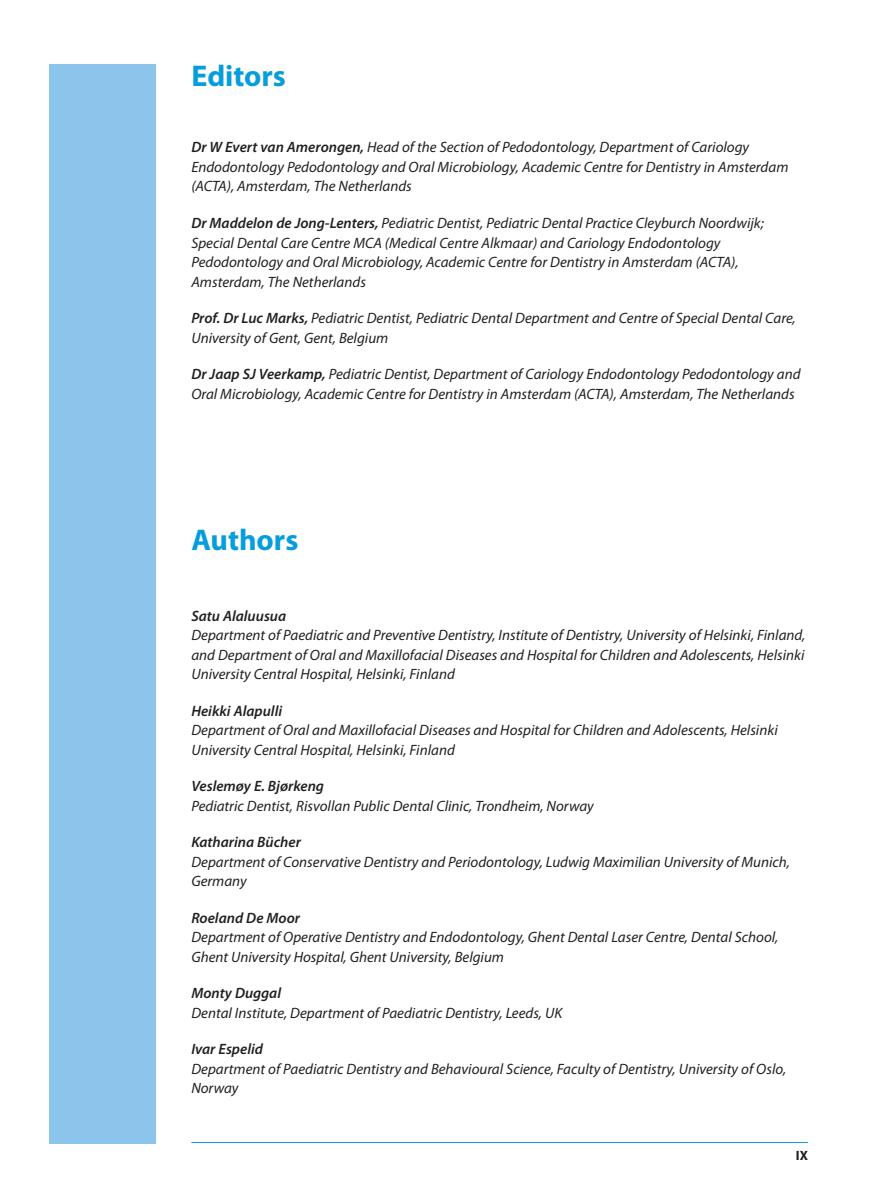
<style>
.page{position:relative;width:893px;height:1191px;background:#fff}
.page>*{position:absolute;margin:0;border:0;box-sizing:border-box;transform-origin:0 0}
.t1{font:700 30px "Myriad Pro";color:#069ddc}
.t2{font:italic 15px/19.5px "Myriad Pro";color:#231f20}
.t3{font:700 13.5px "Myriad Pro";color:#231f20}
.s1{font-weight:600}
</style>
<div class="page">
<div style="left:49px;top:64px;width:106px;height:1079px;background:#8bc5eb"></div>
<hr style="left:191px;top:1142px;width:617px;height:1px;background:#069ddc">
<p class="t1" style="left:191px;top:65px;width:96px">Editors</p>
<p class="t2" style="left:191px;top:139px;width:599px"><span class="s1">Dr W Evert van Amerongen,</span> Head of the Section of Pedodontology, Department of Cariology<br>Endodontology Pedodontology and Oral Microbiology, Academic Centre for Dentistry in Amsterdam (ACTA), Amsterdam, The Netherlands</p>
<p class="t2" style="left:191px;top:214px;width:574px"><span class="s1">Dr Maddelon de Jong-Lenters,</span> Pediatric Dentist, Pediatric Dental Practice Cleyburch Noordwijk; Special Dental Care Centre MCA (Medical Centre Alkmaar) and Cariology Endodontology Pedodontology and Oral Microbiology, Academic Centre for Dentistry in Amsterdam (ACTA), Amsterdam, The Netherlands</p>
<p class="t2" style="left:191px;top:309px;width:606px"><span class="s1">Prof. Dr Luc Marks,</span> Pediatric Dentist, Pediatric Dental Department and Centre of Special Dental Care,<br>University of Gent, Gent, Belgium</p>
<p class="t2" style="left:191px;top:365px;width:611px"><span class="s1">Dr Jaap SJ Veerkamp,</span> Pediatric Dentist, Department of Cariology Endodontology Pedodontology and<br>Oral Microbiology, Academic Centre for Dentistry in Amsterdam (ACTA), Amsterdam, The Netherlands</p>
<p class="t1" style="left:191px;top:528px;width:109px">Authors</p>
<p class="t2" style="left:191px;top:607px;width:615px"><span class="s1">Satu Alaluusua<br></span>Department of Paediatric and Preventive Dentistry, Institute of Dentistry, University of Helsinki, Finland, and Department of Oral and Maxillofacial Diseases and Hospital for Children and Adolescents, Helsinki University Central Hospital, Helsinki, Finland</p>
<p class="t2" style="left:191px;top:702px;width:588px"><span class="s1">Heikki Alapulli<br></span>Department of Oral and Maxillofacial Diseases and Hospital for Children and Adolescents, Helsinki<br>University Central Hospital, Helsinki, Finland</p>
<p class="t2" style="left:191px;top:777px;width:404px"><span class="s1">Veslemøy E. Bjørkeng<br></span>Pediatric Dentist, Risvollan Public Dental Clinic, Trondheim, Norway</p>
<p class="t2" style="left:191px;top:833px;width:600px"><span class="s1">Katharina Bücher<br></span>Department of Conservative Dentistry and Periodontology, Ludwig Maximilian University of Munich,<br>Germany</p>
<p class="t2" style="left:191px;top:909px;width:588px"><span class="s1">Roeland De Moor<br></span>Department of Operative Dentistry and Endodontology, Ghent Dental Laser Centre, Dental School,<br>Ghent University Hospital, Ghent University, Belgium</p>
<p class="t2" style="left:191px;top:984px;width:372px"><span class="s1">Monty Duggal<br></span>Dental Institute, Department of Paediatric Dentistry, Leeds, UK</p>
<p class="t2" style="left:191px;top:1040px;width:596px"><span class="s1">Ivar Espelid<br></span>Department of Paediatric Dentistry and Behavioural Science, Faculty of Dentistry, University of Oslo,<br>Norway</p>
<p class="t3" style="left:796px;top:1150px;width:14px">IX</p>
</div>
